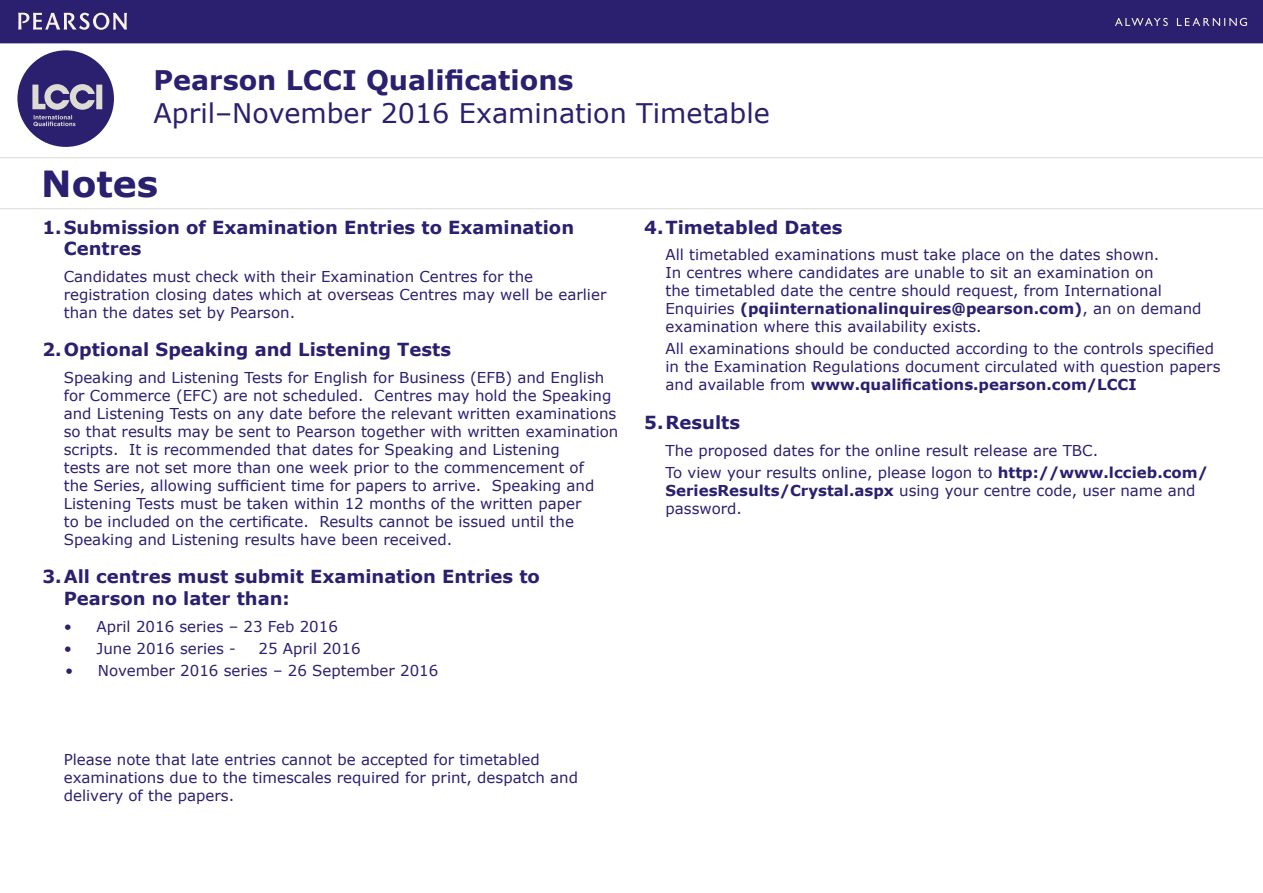
<style>
.page{position:relative;width:1263px;height:893px;background:#fff}
.page>*{position:absolute;margin:0;border:0;box-sizing:border-box;transform-origin:0 0}
.t1{font:700 36px "Verdana";color:#2a206f}
.t2{font:27px "Verdana";color:#2a206f}
.t3{font:700 27px "Verdana";color:#2a206f}
.t4{font:700 18px/21.6px "Verdana";color:#2a206f}
.t5{font:15px/18px "Verdana";color:#2a206f}
.s1{font-weight:700}
</style>
<div class="page">
<div style="left:0;top:0;width:1263px;height:43px;background:#2a206f"></div>
<hr style="left:0;top:157px;width:1263px;height:1px;background:#dedbd6">
<hr style="left:0;top:208px;width:1263px;height:1px;background:#dedbd6">
<svg style="left:18px;top:13px;width:109px;height:17px"></svg>
<svg style="left:1115px;top:18px;width:132px;height:8px"></svg>
<div style="left:17px;top:50px;width:97px;height:97px;background:#2a206f;border-radius:50%"></div>
<svg style="left:32px;top:84px;width:70px;height:42px"></svg>
<h2 class="t3" style="left:153px;top:61px;width:422px">Pearson LCCI Qualifications</h2>
<h2 class="t2" style="left:153px;top:94px;width:618px">April–November 2016 Examination Timetable</h2>
<h1 class="t1" style="left:41px;top:158px;width:118px">Notes</h1>
<p class="t4" style="left:64px;top:216px;width:512px;text-indent:-21px">1.Submission of Examination Entries to Examination<br>Centres</p>
<p class="t5" style="left:64px;top:267px;width:544px">Candidates must check with their Examination Centres for the registration closing dates which at overseas Centres may well be earlier than the dates set by Pearson.</p>
<p class="t4" style="left:43px;top:339px;width:410px">2.Optional Speaking and Listening Tests</p>
<p class="t5" style="left:64px;top:368px;width:556px">Speaking and Listening Tests for English for Business (EFB) and English for Commerce (EFC) are not scheduled. Centres may hold the Speaking and Listening Tests on any date before the relevant written examinations so that results may be sent to Pearson together with written examination scripts. It is recommended that dates for Speaking and Listening<br>tests are not set more than one week prior to the commencement of<br>the Series, allowing sufficient time for papers to arrive. Speaking and Listening Tests must be taken within 12 months of the written paper<br>to be included on the certificate. Results cannot be issued until the Speaking and Listening results have been received.</p>
<p class="t4" style="left:64px;top:566px;width:478px;text-indent:-21px">3.All centres must submit Examination Entries to<br>Pearson no later than:</p>
<p class="t5" style="left:64px;top:617px;width:276px">• April 2016 series – 23 Feb 2016</p>
<p class="t5" style="left:64px;top:639px;width:174px">• June 2016 series -</p>
<p class="t5" style="left:259px;top:639px;width:104px">25 April 2016</p>
<p class="t5" style="left:65px;top:661px;width:375px">• November 2016 series – 26 September 2016</p>
<p class="t4" style="left:644px;top:216px;width:200px">4.Timetabled Dates</p>
<p class="t5" style="left:665px;top:245px;width:537px">All timetabled examinations must take place on the dates shown.<br>In centres where candidates are unable to sit an examination on<br>the timetabled date the centre should request, from International Enquiries <span class="s1">(pqiinternationalinquires@pearson.com)</span>, an on demand examination where this availability exists.</p>
<p class="t5" style="left:665px;top:340px;width:556px">All examinations should be conducted according to the controls specified in the Examination Regulations document circulated with question papers and available from <span class="s1">www.qualifications.pearson.com/LCCI</span></p>
<p class="t4" style="left:644px;top:411px;width:97px">5.Results</p>
<p class="t5" style="left:665px;top:439px;width:544px;line-height:22.2px">The proposed dates for the online result release are TBC.<br>To view your results online, please logon to <span class="s1">http://www.lccieb.com/</span></p>
<p class="t5" style="left:665px;top:481px;width:532px"><span class="s1">SeriesResults/Crystal.aspx</span> using your centre code, user name and password.</p>
<p class="t5" style="left:64px;top:750px;width:516px">Please note that late entries cannot be accepted for timetabled examinations due to the timescales required for print, despatch and delivery of the papers.</p>
</div>
